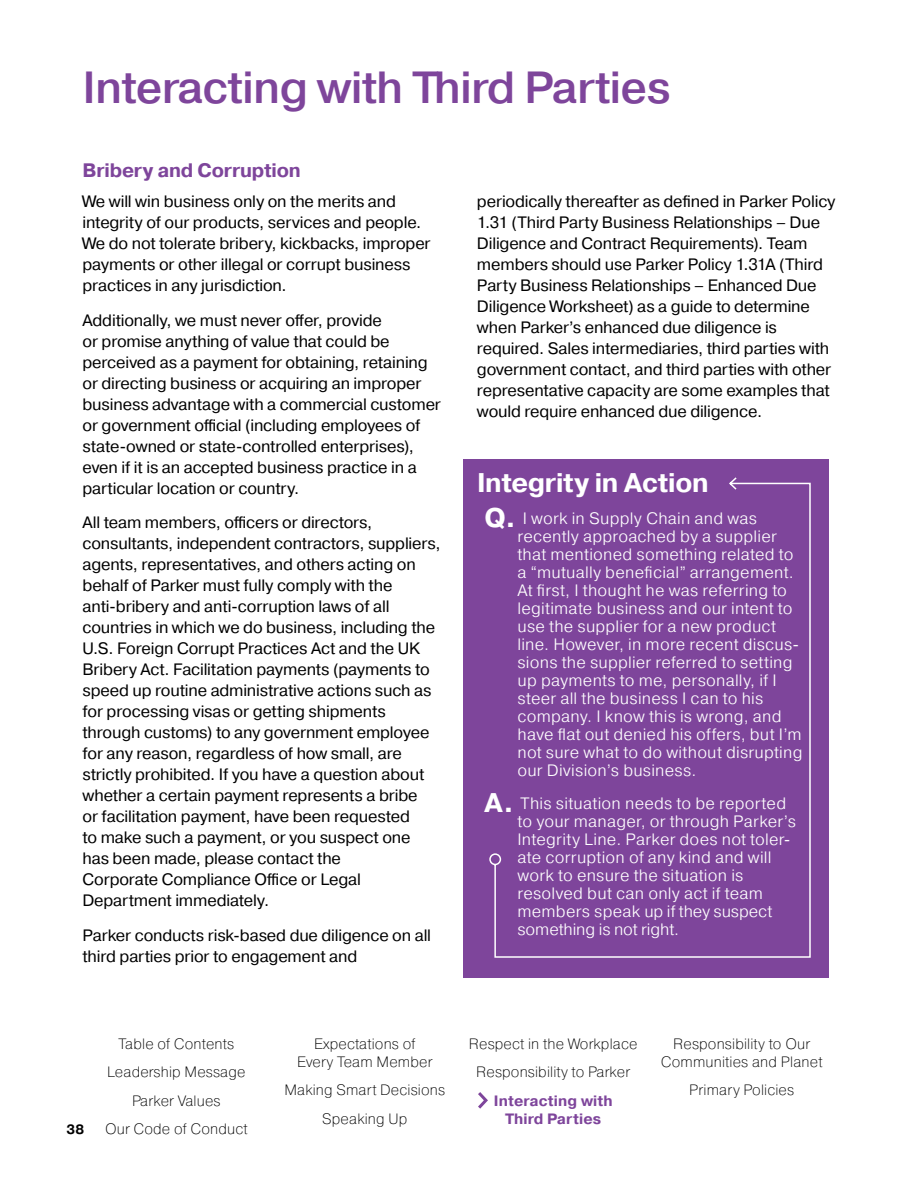
<style>
.page{position:relative;width:918px;height:1188px;background:#fff}
.page>*{position:absolute;margin:0;border:0;box-sizing:border-box;transform-origin:0 0}
.t1{font:500 45px "Pragmatica";letter-spacing:-.02em;color:#7e459b}
.t2{font:700 27px "Pragmatica";letter-spacing:-.015em;color:#fff}
.t3{font:700 19.5px "Pragmatica";letter-spacing:-.01em;color:#7e459b}
.t4{font:16.5px/21px "Pragmatica";letter-spacing:-.01em;color:#000}
.t5{font:300 16.5px/18px "Pragmatica";letter-spacing:.015em;color:#fff}
.t6{font:200 15px/28.5px "Pragmatica";letter-spacing:.01em;color:#000;text-align:center}
.t7{font:700 15px/18px "Pragmatica";letter-spacing:.01em;color:#7e459b;text-align:center}
.t8{font:700 13.5px "Pragmatica";color:#000}
.s1{font-weight:700;font-size:27px}
</style>
<div class="page">
<div style="left:464px;top:459px;width:366px;height:519px;background:#7e459b"></div>
<svg style="left:489px;top:477px;width:322px;height:481px"></svg>
<svg style="left:478px;top:1092px;width:10px;height:17px"></svg>
<h1 class="t1" style="left:82px;top:59px;width:590px">Interacting with Third Parties</h1>
<p class="t3" style="left:82px;top:158px;width:220px">Bribery and Corruption</p>
<p class="t4" style="left:82px;top:191px;width:350px">We will win business only on the merits and integrity of our products, services and people.<br>We do not tolerate bribery, kickbacks, improper payments or other illegal or corrupt business practices in any jurisdiction.</p>
<p class="t4" style="left:82px;top:310px;width:360px">Additionally, we must never offer, provide<br>or promise anything of value that could be perceived as a payment for obtaining, retaining or directing business or acquiring an improper business advantage with a commercial customer or government official (including employees of state-owned or state-controlled enterprises), even if it is an accepted business practice in a particular location or country.</p>
<p class="t4" style="left:82px;top:513px;width:360px">All team members, officers or directors, consultants, independent contractors, suppliers, agents, representatives, and others acting on behalf of Parker must fully comply with the anti-bribery and anti-corruption laws of all countries in which we do business, including the U.S. Foreign Corrupt Practices Act and the UK Bribery Act. Facilitation payments (payments to speed up routine administrative actions such as for processing visas or getting shipments through customs) to any government employee for any reason, regardless of how small, are strictly prohibited. If you have a question about whether a certain payment represents a bribe<br>or facilitation payment, have been requested<br>to make such a payment, or you suspect one has been made, please contact the<br>Corporate Compliance Office or Legal Department immediately.</p>
<p class="t4" style="left:82px;top:925px;width:350px">Parker conducts risk-based due diligence on all third parties prior to engagement and</p>
<p class="t4" style="left:477px;top:192px;width:360px">periodically thereafter as defined in Parker Policy 1.31 (Third Party Business Relationships – Due Diligence and Contract Requirements). Team members should use Parker Policy 1.31A (Third Party Business Relationships – Enhanced Due Diligence Worksheet) as a guide to determine when Parker’s enhanced due diligence is required. Sales intermediaries, third parties with government contact, and third parties with other representative capacity are some examples that would require enhanced due diligence.</p>
<h2 class="t2" style="left:477px;top:465px;width:233px">Integrity in Action</h2>
<p class="t5" style="left:517px;top:509px;width:286px;text-indent:-33px"><span class="s1">Q.</span> I work in Supply Chain and was recently approached by a supplier that mentioned something related to a “mutually beneficial” arrangement.<br>At first, I thought he was referring to legitimate business and our intent to use the supplier for a new product line. However, in more recent discus&shy;sions the supplier referred to setting up payments to me, personally, if I steer all the business I can to his company. I know this is wrong, and have flat out denied his offers, but I’m not sure what to do without disrupting our Division’s business.</p>
<p class="t5" style="left:517px;top:794px;width:280px;text-indent:-33px"><span class="s1">A.</span> This situation needs to be reported to your manager, or through Parker’s Integrity Line. Parker does not toler&shy;ate corruption of any kind and will work to ensure the situation is resolved but can only act if team members speak up if they suspect something is not right.</p>
<p class="t8" style="left:67px;top:1120px;width:19px">38</p>
<p class="t6" style="left:105px;top:1029px;width:144px">Table of Contents<br>Leadership Message<br>Parker Values<br>Our Code of Conduct</p>
<p class="t6" style="left:297px;top:1034px;width:137px;line-height:18px">Expectations of<br>Every Team Member</p>
<p class="t6" style="left:284px;top:1075px;width:162px">Making Smart Decisions<br>Speaking Up</p>
<p class="t6" style="left:469px;top:1029px;width:170px">Respect in the Workplace<br>Responsibility to Parker</p>
<p class="t7" style="left:494px;top:1092px;width:120px">Interacting with<br>Third Parties</p>
<p class="t6" style="left:661px;top:1034px;width:163px;line-height:18px">Responsibility to Our<br>Communities and Planet</p>
<p class="t6" style="left:689px;top:1075px;width:106px">Primary Policies</p>
</div>
